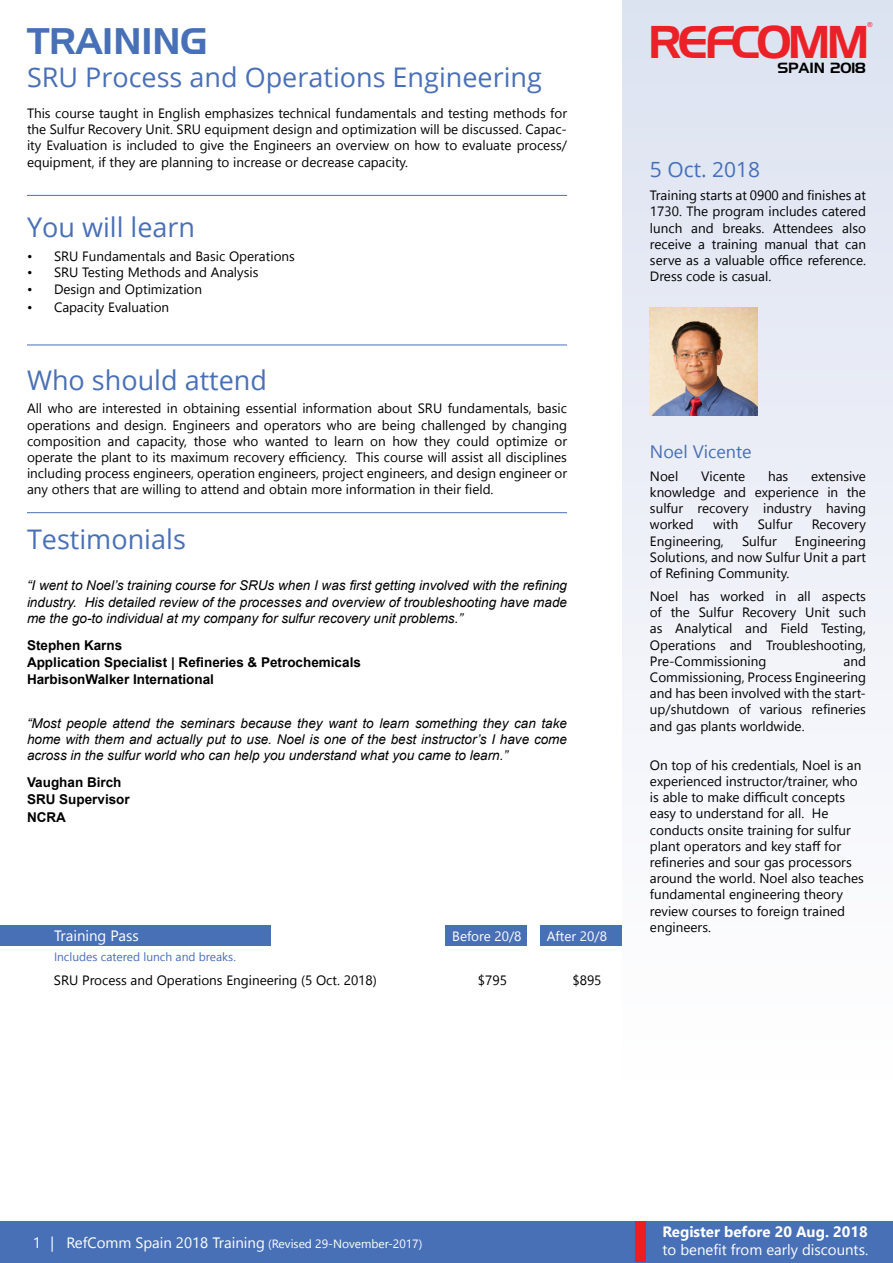
<style>
.page{position:relative;width:893px;height:1263px;background:#fff}
.page>*{position:absolute;margin:0;border:0;box-sizing:border-box;transform-origin:0 0}
.t1{font:44.7px "Handel Gothic";letter-spacing:-.08em;color:#ec2127}
.t2{font:36px "Handel Gothic BT";color:#4870b7}
.t3{font:27px "Open Sans";color:#4970b7}
.t4{font:21px "Open Sans";color:#4870b7}
.t5{font:18px "Segoe UI";color:#4870b7}
.t6{font:15px "Segoe UI";color:#fff}
.t7{font:700 15px "Segoe UI";color:#fff}
.t8{font:14.4px "Handel Gothic";color:#000}
.t9{font:13.5px/16.2px "Segoe UI";color:#000;text-align:justify}
.t10{font:italic 13.5px/16.2px "Arial";color:#000;text-align:justify}
.t11{font:700 13.5px/17.2px "Arial";color:#000}
.t12{font:13.5px "Segoe UI";color:#fff}
.t13{font:12px "Segoe UI";color:#4870b7}
.t14{font:6.75px "Arial";color:#ec2127}
.s1{font-size:12px}
</style>
<div class="page">
<div style="left:623px;top:0;width:270px;height:1087px;background:linear-gradient(to bottom,#dce2f0,#fff)"></div>
<div style="left:0;top:1221px;width:893px;height:42px;background:#4870b7"></div>
<div style="left:635px;top:1221px;width:11px;height:41px;background:#ed1d24"></div>
<div style="left:0;top:926px;width:270px;height:20px;background:#4870b7"></div>
<div style="left:446px;top:926px;width:80px;height:20px;background:#4870b7"></div>
<div style="left:540px;top:926px;width:81px;height:20px;background:#4870b7"></div>
<hr style="left:27px;top:195px;width:540px;height:1px;background:#4870b7">
<hr style="left:27px;top:345px;width:540px;height:1px;background:#4870b7">
<hr style="left:27px;top:512px;width:540px;height:1px;background:#4870b7">
<img style="left:650px;top:308px;width:108px;height:108px">
<h2 class="t2" style="left:27px;top:20px;width:182px">TRAINING</h2>
<h3 class="t3" style="left:27px;top:58px;width:516px">SRU Process and Operations Engineering</h3>
<p class="t9" style="left:27px;top:105px;width:542px">This course taught in English emphasizes technical fundamentals and testing methods for the Sulfur Recovery Unit. SRU equipment design and optimization will be discussed. Capac&shy;ity Evaluation is included to give the Engineers an overview on how to evaluate process/ equipment, if they are planning to increase or decrease capacity.</p>
<h3 class="t3" style="left:27px;top:209px;width:170px">You will learn</h3>
<p class="t9" style="left:27px;top:248px;width:269px">• SRU Fundamentals and Basic Operations</p>
<p class="t9" style="left:27px;top:264px;width:233px">• SRU Testing Methods and Analysis</p>
<p class="t9" style="left:27px;top:281px;width:177px">• Design and Optimization</p>
<p class="t9" style="left:27px;top:299px;width:144px">• Capacity Evaluation</p>
<h3 class="t3" style="left:27px;top:362px;width:242px">Who should attend</h3>
<p class="t9" style="left:27px;top:400px;width:542px">All who are interested in obtaining essential information about SRU fundamentals, basic operations and design. Engineers and operators who are being challenged by changing composition and capacity, those who wanted to learn on how they could optimize or operate the plant to its maximum recovery efficiency. This course will assist all disciplines including process engineers, operation engineers, project engineers, and design engineer or any others that are willing to attend and obtain more information in their field.</p>
<h3 class="t3" style="left:27px;top:521px;width:160px">Testimonials</h3>
<p class="t10" style="left:27px;top:578px;width:541px">“I went to Noel’s training course for SRUs when I was first getting involved with the refining industry. His detailed review of the processes and overview of troubleshooting have made me the go-to individual at my company for sulfur recovery unit problems.”</p>
<p class="t11" style="left:27px;top:637px;width:335px">Stephen Karns<br>Application Specialist | Refineries &amp; Petrochemicals<br>HarbisonWalker International</p>
<p class="t10" style="left:27px;top:715px;width:541px">“Most people attend the seminars because they want to learn something they can take home with them and actually put to use. Noel is one of the best instructor’s I have come across in the sulfur world who can help you understand what you came to learn.”</p>
<p class="t11" style="left:27px;top:774px;width:104px">Vaughan Birch<br>SRU Supervisor<br>NCRA</p>
<p class="t6" style="left:54px;top:924px;width:86px">Training Pass</p>
<p class="t13" style="left:54px;top:947px;width:183px">Includes catered lunch and breaks.</p>
<p class="t9" style="left:54px;top:971px;width:324px">SRU Process and Operations Engineering (5 Oct. 2018)</p>
<p class="t12" style="left:452px;top:925px;width:71px">Before 20/8</p>
<p class="t12" style="left:547px;top:925px;width:62px">After 20/8</p>
<p class="t9" style="left:478px;top:971px;width:31px">$795</p>
<p class="t9" style="left:572px;top:971px;width:31px">$895</p>
<p class="t14" style="left:868px;top:21px;width:7px">®</p>
<h1 class="t1" style="left:648px;top:21px;width:223px">REFCOMM</h1>
<p class="t8" style="left:777px;top:61px;width:90px">SPAIN 2018</p>
<h3 class="t4" style="left:650px;top:155px;width:112px">5 Oct. 2018</h3>
<p class="t9" style="left:650px;top:187px;width:218px">Training starts at 0900 and finishes at 1730. The program includes catered lunch and breaks. Attendees also receive a training manual that can serve as a valuable office reference.<br>Dress code is casual.</p>
<h3 class="t5" style="left:650px;top:437px;width:103px">Noel Vicente</h3>
<p class="t9" style="left:650px;top:468px;width:30px">Noel</p>
<p class="t9" style="left:701px;top:468px;width:46px">Vicente</p>
<p class="t9" style="left:768px;top:468px;width:22px">has</p>
<p class="t9" style="left:650px;top:468px;width:218px;text-indent:161px">extensive knowledge and experience in the sulfur recovery industry having worked</p>
<p class="t9" style="left:713px;top:516px;width:27px">with</p>
<p class="t9" style="left:758px;top:516px;width:36px">Sulfur</p>
<p class="t9" style="left:812px;top:516px;width:56px">Recovery</p>
<p class="t9" style="left:650px;top:532px;width:75px">Engineering,</p>
<p class="t9" style="left:742px;top:532px;width:36px">Sulfur</p>
<p class="t9" style="left:650px;top:532px;width:218px;text-indent:145px">Engineering Solutions, and now Sulfur Unit a part of Refining Community.</p>
<p class="t9" style="left:650px;top:588px;width:218px">Noel has worked in all aspects of the Sulfur Recovery Unit such as Analytical and Field Testing, Operations and Troubleshooting, Pre-Commissioning</p>
<p class="t9" style="left:650px;top:653px;width:218px;text-indent:194px">and Commissioning, Process Engineering and has been involved with the start&shy;up/shutdown of various refineries and gas plants worldwide.</p>
<p class="t9" style="left:650px;top:757px;width:215px;text-align:left">On top of his credentials, Noel is an experienced instructor/trainer, who is able to make difficult concepts easy to understand for all. He conducts onsite training for sulfur plant operators and key staff for refineries and sour gas processors around the world. Noel also teaches fundamental engineering theory review courses to foreign trained engineers.</p>
<p class="t6" style="left:33px;top:1230px;width:391px">1 | RefComm Spain 2018 Training <span class="s1">(Revised 29-November-2017)</span></p>
<p class="t7" style="left:662px;top:1220px;width:207px">Register before 20 Aug. 2018</p>
<p class="t6" style="left:662px;top:1238px;width:207px">to benefit from early discounts.</p>
</div>
